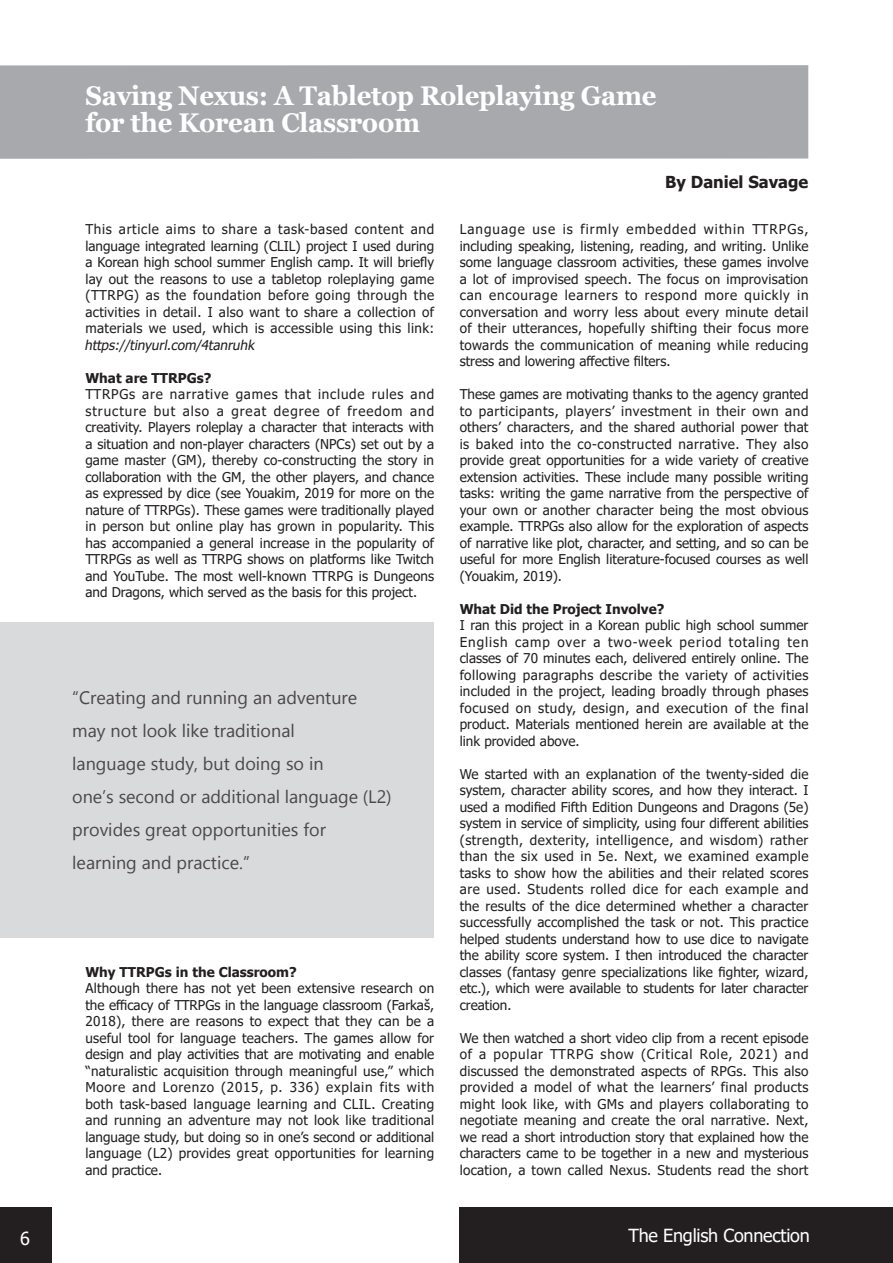
<style>
.page{position:relative;width:893px;height:1263px;background:#fff}
.page>*{position:absolute;margin:0;border:0;box-sizing:border-box;transform-origin:0 0}
.t1{font:700 27px/27px "Georgia";letter-spacing:-.01em;color:#fff;scale:.95 1}
.t2{font:18px/33px "Gadugi";color:#231f20}
.t3{font:18px "Tahoma";letter-spacing:-.015em;color:#fff}
.t4{font:700 16.5px "Tahoma";color:#231f20}
.t5{font:13.5px/16.5px "Tahoma";color:#231f20;text-align:justify}
.t6{font:700 13.5px "Tahoma";color:#231f20}
.t7{font:italic 13.5px "Tahoma";color:#231f20}
</style>
<div class="page">
<div style="left:0;top:1208px;width:51px;height:55px;background:#231f20"></div>
<div style="left:459px;top:1208px;width:434px;height:55px;background:#231f20"></div>
<div style="left:0;top:622px;width:434px;height:316px;background:#d9dadb"></div>
<div style="left:0;top:65px;width:808px;height:94px;background:#a8a9ad"></div>
<h1 class="t1" style="left:85px;top:83px;width:603px">Saving Nexus: A Tabletop Roleplaying Game for the Korean Classroom</h1>
<p class="t4" style="left:665px;top:171px;width:145px">By Daniel Savage</p>
<p class="t5" style="left:85px;top:222px;width:350px">This article aims to share a task-based content and language integrated learning (CLIL) project I used during a Korean high school summer English camp. It will briefly lay out the reasons to use a tabletop roleplaying game (TTRPG) as the foundation before going through the activities in detail. I also want to share a collection of materials we used, which is accessible using this link:</p>
<p class="t7" style="left:85px;top:336px;width:174px">https://tinyurl.com/4tanruhk</p>
<p class="t6" style="left:85px;top:368px;width:127px">What are TTRPGs?</p>
<p class="t5" style="left:85px;top:387px;width:350px">TTRPGs are narrative games that include rules and structure but also a great degree of freedom and creativity. Players roleplay a character that interacts with a situation and non-player characters (NPCs) set out by a game master (GM), thereby co-constructing the story in collaboration with the GM, the other players, and chance as expressed by dice (see Youakim, 2019 for more on the nature of TTRPGs). These games were traditionally played in person but online play has grown in popularity. This has accompanied a general increase in the popularity of TTRPGs as well as TTRPG shows on platforms like Twitch and YouTube. The most well-known TTRPG is Dungeons and Dragons, which served as the basis for this project.</p>
<h2 class="t2" style="left:72px;top:681px;width:321px">“Creating and running an adventure may not look like traditional<br>language study, but doing so in<br>one’s second or additional language (L2) provides great opportunities for learning and practice.”</h2>
<p class="t6" style="left:85px;top:962px;width:213px">Why TTRPGs in the Classroom?</p>
<p class="t5" style="left:85px;top:981px;width:350px">Although there has not yet been extensive research on the efficacy of TTRPGs in the language classroom (Farkaš, 2018), there are reasons to expect that they can be a useful tool for language teachers. The games allow for design and play activities that are motivating and enable “naturalistic acquisition through meaningful use,” which Moore and Lorenzo (2015, p. 336) explain fits with both task-based language learning and CLIL. Creating and running an adventure may not look like traditional language study, but doing so in one’s second or additional language (L2) provides great opportunities for learning and practice.</p>
<p class="t5" style="left:460px;top:222px;width:350px">Language use is firmly embedded within TTRPGs, including speaking, listening, reading, and writing. Unlike some language classroom activities, these games involve a lot of improvised speech. The focus on improvisation can encourage learners to respond more quickly in conversation and worry less about every minute detail of their utterances, hopefully shifting their focus more towards the communication of meaning while reducing stress and lowering affective filters.</p>
<p class="t5" style="left:460px;top:387px;width:350px">These games are motivating thanks to the agency granted to participants, players’ investment in their own and others’ characters, and the shared authorial power that is baked into the co-constructed narrative. They also provide great opportunities for a wide variety of creative extension activities. These include many possible writing tasks: writing the game narrative from the perspective of your own or another character being the most obvious example. TTRPGs also allow for the exploration of aspects of narrative like plot, character, and setting, and so can be useful for more English literature-focused courses as well (Youakim, 2019).</p>
<p class="t6" style="left:460px;top:599px;width:206px">What Did the Project Involve?</p>
<p class="t5" style="left:460px;top:618px;width:350px">I ran this project in a Korean public high school summer English camp over a two-week period totaling ten classes of 70 minutes each, delivered entirely online. The following paragraphs describe the variety of activities included in the project, leading broadly through phases focused on study, design, and execution of the final product. Materials mentioned herein are available at the link provided above.</p>
<p class="t5" style="left:460px;top:766px;width:350px">We started with an explanation of the twenty-sided die system, character ability scores, and how they interact. I used a modified Fifth Edition Dungeons and Dragons (5e) system in service of simplicity, using four different abilities (strength, dexterity, intelligence, and wisdom) rather than the six used in 5e. Next, we examined example tasks to show how the abilities and their related scores are used. Students rolled dice for each example and the results of the dice determined whether a character successfully accomplished the task or not. This practice helped students understand how to use dice to navigate the ability score system. I then introduced the character classes (fantasy genre specializations like fighter, wizard, etc.), which were available to students for later character creation.</p>
<p class="t5" style="left:460px;top:1030px;width:350px">We then watched a short video clip from a recent episode of a popular TTRPG show (Critical Role, 2021) and discussed the demonstrated aspects of RPGs. This also provided a model of what the learners’ final products might look like, with GMs and players collaborating to negotiate meaning and create the oral narrative. Next, we read a short introduction story that explained how the characters came to be together in a new and mysterious location, a town called Nexus. Students read the short</p>
<h2 class="t3" style="left:20px;top:1226px;width:11px">6</h2>
<h2 class="t3" style="left:628px;top:1223px;width:183px">The English Connection</h2>
</div>
